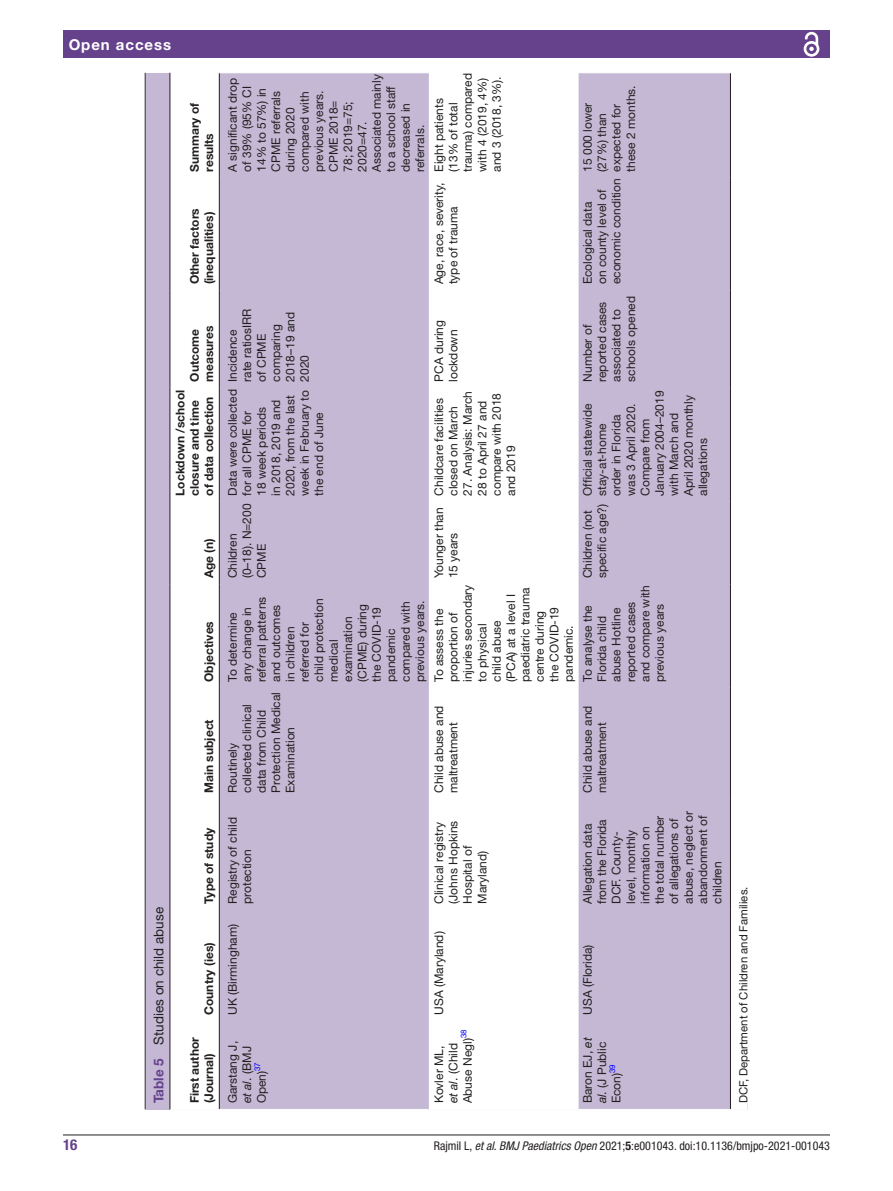
<style>
.page{position:relative;width:893px;height:1191px;background:#fff}
.page>*{position:absolute;margin:0;border:0;box-sizing:border-box;transform-origin:0 0}
.t1{font:700 15px "Helvetica Neue LT Std";letter-spacing:.065em;color:#fff}
.t2{font:700 condensed 15px "Helvetica Neue LT Std";color:#66428c}
.t3{font:13.5px "Helvetica Neue LT Std";color:#231f20}
.t4{font:12px/14.4px "Helvetica Neue LT Std";color:#231f20}
.t5{font:700 12px/14.4px "Helvetica Neue LT Std";color:#231f20}
.t6{font:condensed 12px "Helvetica Neue LT Std";color:#231f20}
.t7{font:11.4px "Helvetica Neue LT Std";color:#231f20}
.t8{font:7.95px "Helvetica Neue LT Std";color:#00f}
.s1{font-weight:700;color:#66428c}
.s2{font-style:italic}
.s3{font-weight:700}
</style>
<div class="page">
<hr style="left:63px;top:1134px;width:767px;height:1px;background:#231f20">
<div style="left:63px;top:31px;width:767px;height:27px;background:#66428c"></div>
<svg style="left:803px;top:31px;width:17px;height:26px"></svg>
<div style="left:146px;top:73px;width:602px;height:1036px;background:#c4b8d4"></div>
<hr style="left:145px;top:73px;width:1px;height:1036px;background:#231f20">
<div style="left:171px;top:73px;width:577px;height:1036px;background:#fff"></div>
<svg style="left:220px;top:73px;width:510px;height:1036px"></svg>
<hr style="left:170px;top:1021px;width:1px;height:88px;background:#231f20">
<hr style="left:219px;top:1021px;width:1px;height:88px;background:#231f20">
<hr style="left:170px;top:910px;width:1px;height:111px;background:#231f20">
<hr style="left:219px;top:910px;width:1px;height:111px;background:#231f20">
<hr style="left:170px;top:799px;width:1px;height:111px;background:#231f20">
<hr style="left:219px;top:799px;width:1px;height:111px;background:#231f20">
<hr style="left:170px;top:688px;width:1px;height:111px;background:#231f20">
<hr style="left:219px;top:688px;width:1px;height:111px;background:#231f20">
<hr style="left:170px;top:584px;width:1px;height:104px;background:#231f20">
<hr style="left:219px;top:584px;width:1px;height:104px;background:#231f20">
<hr style="left:170px;top:502px;width:1px;height:82px;background:#231f20">
<hr style="left:219px;top:502px;width:1px;height:82px;background:#231f20">
<hr style="left:170px;top:388px;width:1px;height:114px;background:#231f20">
<hr style="left:219px;top:388px;width:1px;height:114px;background:#231f20">
<hr style="left:170px;top:290px;width:1px;height:98px;background:#231f20">
<hr style="left:219px;top:290px;width:1px;height:98px;background:#231f20">
<hr style="left:170px;top:178px;width:1px;height:112px;background:#231f20">
<hr style="left:219px;top:178px;width:1px;height:112px;background:#231f20">
<hr style="left:170px;top:73px;width:1px;height:105px;background:#231f20">
<hr style="left:219px;top:73px;width:1px;height:105px;background:#231f20">
<hr style="left:730px;top:1021px;width:1px;height:88px;background:#231f20">
<hr style="left:730px;top:910px;width:1px;height:111px;background:#231f20">
<hr style="left:730px;top:799px;width:1px;height:111px;background:#231f20">
<hr style="left:730px;top:688px;width:1px;height:111px;background:#231f20">
<hr style="left:730px;top:584px;width:1px;height:104px;background:#231f20">
<hr style="left:730px;top:502px;width:1px;height:82px;background:#231f20">
<hr style="left:730px;top:388px;width:1px;height:114px;background:#231f20">
<hr style="left:730px;top:290px;width:1px;height:98px;background:#231f20">
<hr style="left:730px;top:178px;width:1px;height:112px;background:#231f20">
<hr style="left:730px;top:73px;width:1px;height:105px;background:#231f20">
<hr style="left:747px;top:73px;width:1px;height:1030px;background:#fff">
<p class="t1" style="left:69px;top:35px;width:104px">Open access</p>
<p class="t5" style="left:187px;top:172px;width:71px;rotate:-90deg">Summary of results</p>
<p class="t5" style="left:187px;top:284px;width:78px;rotate:-90deg">Other factors (inequalities)</p>
<p class="t5" style="left:187px;top:382px;width:57px;rotate:-90deg">Outcome measures</p>
<p class="t5" style="left:173px;top:496px;width:107px;rotate:-90deg">Lockdown /school closure and time of data collection</p>
<p class="t5" style="left:202px;top:578px;width:42px;rotate:-90deg">Age (n)</p>
<p class="t5" style="left:202px;top:682px;width:62px;rotate:-90deg">Objectives</p>
<p class="t5" style="left:202px;top:793px;width:75px;rotate:-90deg">Main subject</p>
<p class="t3" style="left:151px;top:1103px;width:198px;rotate:-90deg"><span class="s1">Table 5</span> Studies on child abuse</p>
<p class="t5" style="left:202px;top:904px;width:78px;rotate:-90deg">Type of study</p>
<p class="t5" style="left:202px;top:1015px;width:74px;rotate:-90deg">Country (ies)</p>
<p class="t5" style="left:187px;top:1103px;width:68px;rotate:-90deg">First author (Journal)</p>
<p class="t4" style="left:225px;top:172px;width:99px;rotate:-90deg">A significant drop of 39% (95% CI<br>14% to 57%) in<br>CPME referrals during 2020 compared with previous years.<br>CPME 2018=<br>78; 2019=75;<br>2020=47.<br>Associated mainly to a school staff decreased in referrals.</p>
<p class="t4" style="left:225px;top:382px;width:75px;rotate:-90deg">Incidence rate ratiosIRR of CPME comparing<br>2018–19 and<br>2020</p>
<p class="t4" style="left:225px;top:496px;width:108px;rotate:-90deg">Data were collected for all CPME for<br>18 week periods<br>in 2018, 2019 and<br>2020, from the last week in February to the end of June</p>
<p class="t4" style="left:225px;top:578px;width:76px;rotate:-90deg">Children (0–18). N=200<br>CPME</p>
<p class="t4" style="left:432px;top:172px;width:100px;rotate:-90deg">Eight patients (13% of total trauma) compared with 4 (2019, 4%) and 3 (2018, 3%).</p>
<p class="t4" style="left:432px;top:284px;width:103px;rotate:-90deg">Age, race, severity, type of trauma</p>
<p class="t4" style="left:432px;top:382px;width:63px;rotate:-90deg">PCA during lockdown</p>
<p class="t4" style="left:432px;top:496px;width:99px;rotate:-90deg">Childcare facilities closed on March</p>
<p class="t4" style="left:460px;top:496px;width:106px;rotate:-90deg">27. Analysis: March<br>28 to April 27 and compare with 2018 and 2019</p>
<p class="t4" style="left:432px;top:578px;width:72px;rotate:-90deg">Younger than<br>15 years</p>
<p class="t4" style="left:580px;top:172px;width:88px;rotate:-90deg">15 000 lower (27%) than expected for these 2 months.</p>
<p class="t4" style="left:580px;top:284px;width:107px;rotate:-90deg">Ecological data<br>on county level of economic condition</p>
<p class="t4" style="left:580px;top:382px;width:87px;rotate:-90deg">Number of reported cases associated to schools opened</p>
<p class="t4" style="left:580px;top:496px;width:107px;rotate:-90deg">Official statewide stay-at-home<br>order in Florida was 3 April 2020.<br>Compare from<br>January 2004–2019 with March and<br>April 2020 monthly allegations</p>
<p class="t4" style="left:580px;top:578px;width:76px;rotate:-90deg">Children (not specific age?)</p>
<p class="t4" style="left:225px;top:682px;width:87px;rotate:-90deg">To determine any change in referral patterns and outcomes in children referred for child protection medical examination (CPME) during the COVID-19 pandemic compared with previous years.</p>
<p class="t4" style="left:432px;top:682px;width:99px;rotate:-90deg">To assess the proportion of injuries secondary to physical<br>child abuse<br>(PCA) at a level I paediatric trauma centre during<br>the COVID-19 pandemic.</p>
<p class="t4" style="left:580px;top:682px;width:98px;rotate:-90deg">To analyse the<br>Florida child abuse Hotline reported cases and compare with previous years</p>
<p class="t4" style="left:225px;top:793px;width:102px;rotate:-90deg">Routinely collected clinical data from Child<br>Protection Medical<br>Examination</p>
<p class="t4" style="left:225px;top:904px;width:88px;rotate:-90deg">Registry of child protection</p>
<p class="t4" style="left:225px;top:1015px;width:93px;rotate:-90deg">UK (Birmingham)</p>
<p class="t4" style="left:225px;top:1103px;width:64px;rotate:-90deg">Garstang J, <span class="s2">et al</span>. (BMJ<br>Open)</p>
<p class="t8" style="left:253px;top:1071px;width:10px;rotate:-90deg">37</p>
<p class="t4" style="left:432px;top:793px;width:89px;rotate:-90deg">Child abuse and maltreatment</p>
<p class="t4" style="left:432px;top:904px;width:85px;rotate:-90deg">Clinical registry (Johns Hopkins<br>Hospital of<br>Maryland)</p>
<p class="t4" style="left:432px;top:1015px;width:85px;rotate:-90deg">USA (Maryland)</p>
<p class="t8" style="left:459px;top:1038px;width:10px;rotate:-90deg">38</p>
<p class="t4" style="left:432px;top:1103px;width:67px;rotate:-90deg">Kovler ML, <span class="s2">et al</span>. (Child<br>Abuse Negl)</p>
<p class="t4" style="left:580px;top:793px;width:89px;rotate:-90deg">Child abuse and maltreatment</p>
<p class="t4" style="left:580px;top:904px;width:94px;rotate:-90deg">Allegation data from the Florida<br>DCF. County&shy;level, monthly information on the total number of allegations of abuse, neglect or abandonment of children</p>
<p class="t4" style="left:580px;top:1015px;width:72px;rotate:-90deg">USA (Florida)</p>
<p class="t4" style="left:580px;top:1103px;width:67px;rotate:-90deg">Baron EJ, <span class="s2">et al</span>. (J Public<br>Econ)</p>
<p class="t8" style="left:608px;top:1073px;width:10px;rotate:-90deg">39</p>
<p class="t7" style="left:737px;top:1103px;width:218px;rotate:-90deg">DCF, Department of Children and Families.</p>
<p class="t2" style="left:63px;top:1135px;width:16px">16</p>
<p class="t6" style="left:434px;top:1138px;width:398px">Rajmil L, <span class="s2">et al</span>. <span class="s2">BMJ Paediatrics Open</span> 2021;<span class="s3">5</span>:e001043. doi:10.1136/bmjpo-2021-001043</p>
</div>
